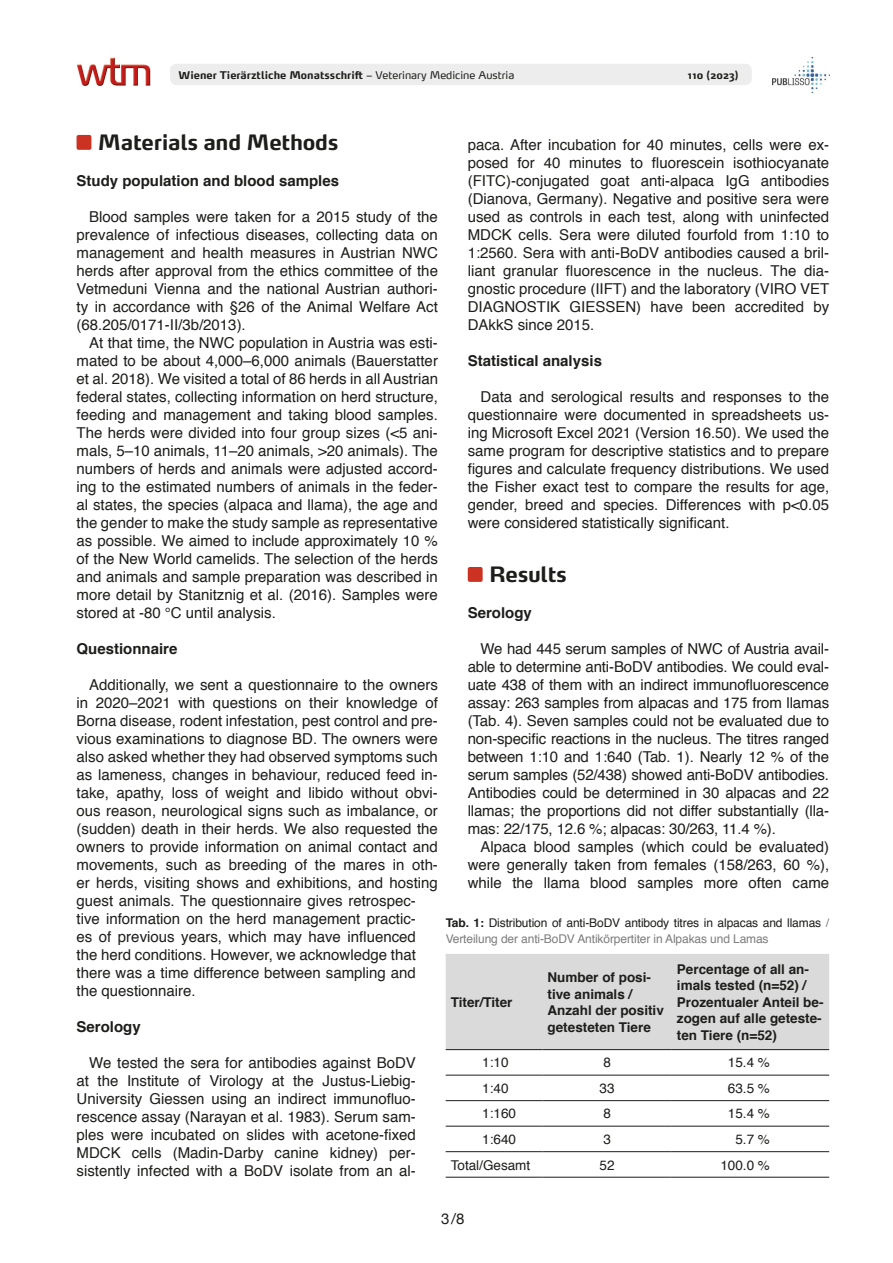
<style>
.page{position:relative;width:893px;height:1263px;background:#fff}
.page>*{position:absolute;margin:0;border:0;box-sizing:border-box;transform-origin:0 0}
.Head{font:700 21px "Max OT";letter-spacing:-.015em;color:#1d1d1b}
.Text_Englisch{font:15px/18px "Helvetica";color:#1d1d1b;text-align:justify}
.Subhead{font:700 15px "Helvetica";color:#1d1d1b}
.t1{font:15px "Helvetica Neue";color:#1d1d1b}
.Tabelle{font:700 13.5px/16.5px "Helvetica";color:#1d1d1b}
.Tabelle-2{font:13.5px "Helvetica";color:#1d1d1b}
.Tab____Abb{font:12px/16.5px "Helvetica";letter-spacing:-.01em;color:#1d1d1b}
.t2{font:700 10.5px "Max OT";color:#1d1d1b}
.s1{font-weight:400}
.s2{font-weight:700}
.s3{color:#7c7c7c}
</style>
<div class="page">
<div style="left:170px;top:64px;width:582px;height:21px;background:#ededed;border-radius:6px"></div>
<img style="left:77px;top:57px;width:74px;height:29px">
<img style="left:772px;top:58px;width:57px;height:35px">
<div style="left:446px;top:954px;width:383px;height:95px;background:#dadada"></div>
<hr style="left:446px;top:1049px;width:96px;height:1px;background:#1d1d1b">
<hr style="left:542px;top:1049px;width:130px;height:1px;background:#1d1d1b">
<hr style="left:672px;top:1049px;width:157px;height:1px;background:#1d1d1b">
<hr style="left:446px;top:1075px;width:96px;height:1px;background:#1d1d1b">
<hr style="left:542px;top:1075px;width:130px;height:1px;background:#1d1d1b">
<hr style="left:672px;top:1075px;width:157px;height:1px;background:#1d1d1b">
<hr style="left:446px;top:1100px;width:96px;height:1px;background:#1d1d1b">
<hr style="left:542px;top:1100px;width:130px;height:1px;background:#1d1d1b">
<hr style="left:672px;top:1100px;width:157px;height:1px;background:#1d1d1b">
<hr style="left:446px;top:1126px;width:96px;height:1px;background:#1d1d1b">
<hr style="left:542px;top:1126px;width:130px;height:1px;background:#1d1d1b">
<hr style="left:672px;top:1126px;width:157px;height:1px;background:#1d1d1b">
<hr style="left:446px;top:1151px;width:96px;height:1px;background:#1d1d1b">
<hr style="left:542px;top:1151px;width:130px;height:1px;background:#1d1d1b">
<hr style="left:672px;top:1151px;width:157px;height:1px;background:#1d1d1b">
<hr style="left:446px;top:1177px;width:96px;height:1px;background:#1d1d1b">
<hr style="left:542px;top:1177px;width:130px;height:1px;background:#1d1d1b">
<hr style="left:672px;top:1177px;width:157px;height:1px;background:#1d1d1b">
<div style="left:468px;top:567px;width:15px;height:15px;background:#cb3222;border-radius:2px"></div>
<div style="left:77px;top:135px;width:14px;height:15px;background:#cb3222;border-radius:2px"></div>
<p class="t2" style="left:179px;top:68px;width:337px">Wiener Tierärztliche Monatsschrift <span class="s1">– Veterinary Medicine Austria</span></p>
<p class="t2" style="left:688px;top:68px;width:52px">110 (2023)</p>
<p class="Head" style="left:98px;top:128px;width:242px">Materials and Methods</p>
<p class="Subhead" style="left:77px;top:168px;width:264px">Study population and blood samples</p>
<p class="Text_Englisch" style="left:77px;top:208px;width:363px;text-indent:13px">Blood samples were taken for a 2015 study of the prevalence of infectious diseases, collecting data on management and health measures in Austrian NWC herds after approval from the ethics committee of the Vetmeduni Vienna and the national Austrian authori&shy;ty in accordance with §26 of the Animal Welfare Act (68.205/0171-II/3b/2013).</p>
<p class="Text_Englisch" style="left:77px;top:334px;width:363px;text-indent:13px">At that time, the NWC population in Austria was esti&shy;mated to be about 4,000–6,000 animals (Bauerstatter et al. 2018). We visited a total of 86 herds in all Austrian federal states, collecting information on herd structure, feeding and management and taking blood samples.<br>The herds were divided into four group sizes (&lt;5 ani&shy;mals, 5–10 animals, 11–20 animals, &gt;20 animals). The numbers of herds and animals were adjusted accord&shy;ing to the estimated numbers of animals in the feder&shy;al states, the species (alpaca and llama), the age and the gender to make the study sample as representative as possible. We aimed to include approximately 10 % of the New World camelids. The selection of the herds and animals and sample preparation was described in more detail by Stanitznig et al. (2016). Samples were stored at -80 °C until analysis.</p>
<p class="Subhead" style="left:77px;top:636px;width:102px">Questionnaire</p>
<p class="Text_Englisch" style="left:77px;top:676px;width:363px;text-align:left;text-indent:13px">Additionally, we sent a questionnaire to the owners in 2020–2021 with questions on their knowledge of Borna disease, rodent infestation, pest control and pre&shy;vious examinations to diagnose BD. The owners were also asked whether they had observed symptoms such as lameness, changes in behaviour, reduced feed in&shy;take, apathy, loss of weight and libido without obvi&shy;ous reason, neurological signs such as imbalance, or (sudden) death in their herds. We also requested the owners to provide information on animal contact and movements, such as breeding of the mares in oth&shy;er herds, visiting shows and exhibitions, and hosting guest animals. The questionnaire gives retrospec&shy;tive information on the herd management practic-<br>es of previous years, which may have influenced the herd conditions. However, we acknowledge that there was a time difference between sampling and the questionnaire.</p>
<p class="Subhead" style="left:77px;top:1014px;width:66px">Serology</p>
<p class="Text_Englisch" style="left:77px;top:1054px;width:341px;text-indent:13px">We tested the sera for antibodies against BoDV at the Institute of Virology at the Justus-Liebig-University Giessen using an indirect immunofluo&shy;rescence assay (Narayan et al. 1983). Serum sam&shy;ples were incubated on slides with acetone-fixed MDCK cells (Madin-Darby canine kidney) per&shy;sistently infected with a BoDV isolate from an al-</p>
<p class="Text_Englisch" style="left:468px;top:136px;width:363px">paca. After incubation for 40 minutes, cells were ex&shy;posed for 40 minutes to fluorescein isothiocyanate (FITC)-conjugated goat anti-alpaca IgG antibodies (Dianova, Germany). Negative and positive sera were used as controls in each test, along with uninfected MDCK cells. Sera were diluted fourfold from 1:10 to 1:2560. Sera with anti-BoDV antibodies caused a bril&shy;liant granular fluorescence in the nucleus. The dia&shy;gnostic procedure (IIFT) and the laboratory (VIRO VET DIAGNOSTIK GIESSEN) have been accredited by DAkkS since 2015.</p>
<p class="Subhead" style="left:468px;top:348px;width:136px">Statistical analysis</p>
<p class="Text_Englisch" style="left:468px;top:388px;width:363px;text-indent:13px">Data and serological results and responses to the questionnaire were documented in spreadsheets us&shy;ing Microsoft Excel 2021 (Version 16.50). We used the same program for descriptive statistics and to prepare figures and calculate frequency distributions. We used the Fisher exact test to compare the results for age, gender, breed and species. Differences with p&lt;0.05 were considered statistically significant.</p>
<p class="Head" style="left:489px;top:560px;width:79px">Results</p>
<p class="Subhead" style="left:468px;top:600px;width:66px">Serology</p>
<p class="Text_Englisch" style="left:468px;top:640px;width:363px;text-indent:13px">We had 445 serum samples of NWC of Austria avail&shy;able to determine anti-BoDV antibodies. We could eval&shy;uate 438 of them with an indirect immunofluorescence assay: 263 samples from alpacas and 175 from llamas (Tab. 4). Seven samples could not be evaluated due to non-specific reactions in the nucleus. The titres ranged between 1:10 and 1:640 (Tab. 1). Nearly 12 % of the serum samples (52/438) showed anti-BoDV antibodies.<br>Antibodies could be determined in 30 alpacas and 22 llamas; the proportions did not differ substantially (lla&shy;mas: 22/175, 12.6 %; alpacas: 30/263, 11.4 %).</p>
<p class="Text_Englisch" style="left:468px;top:838px;width:363px;text-indent:13px">Alpaca blood samples (which could be evaluated) were generally taken from females (158/263, 60 %), while the llama blood samples more often came</p>
<p class="Tab____Abb" style="left:446px;top:915px;width:385px"><span class="s2">Tab. 1:</span> Distribution of anti-BoDV antibody titres in alpacas and llamas <span class="s3">/<br>Verteilung der anti-BoDV Antikörpertiter in Alpakas und Lamas</span></p>
<p class="Tabelle" style="left:451px;top:994px;width:63px">Titer/Titer</p>
<p class="Tabelle" style="left:548px;top:969px;width:118px">Number of posi&shy;tive animals /<br>Anzahl der positiv getesteten Tiere</p>
<p class="Tabelle" style="left:677px;top:961px;width:148px">Percentage of all an&shy;imals tested (n=52) /<br>Prozentualer Anteil be&shy;zogen auf alle geteste&shy;ten Tiere (n=52)</p>
<p class="Tabelle-2" style="left:482px;top:1052px;width:28px">1:10</p>
<p class="Tabelle-2" style="left:603px;top:1052px;width:9px">8</p>
<p class="Tabelle-2" style="left:728px;top:1052px;width:44px">15.4 %</p>
<p class="Tabelle-2" style="left:482px;top:1078px;width:28px">1:40</p>
<p class="Tabelle-2" style="left:600px;top:1078px;width:17px">33</p>
<p class="Tabelle-2" style="left:728px;top:1078px;width:44px">63.5 %</p>
<p class="Tabelle-2" style="left:482px;top:1103px;width:35px">1:160</p>
<p class="Tabelle-2" style="left:603px;top:1103px;width:9px">8</p>
<p class="Tabelle-2" style="left:728px;top:1103px;width:44px">15.4 %</p>
<p class="Tabelle-2" style="left:482px;top:1129px;width:35px">1:640</p>
<p class="Tabelle-2" style="left:603px;top:1129px;width:9px">3</p>
<p class="Tabelle-2" style="left:735px;top:1129px;width:36px">5.7 %</p>
<p class="Tabelle-2" style="left:451px;top:1154px;width:81px">Total/Gesamt</p>
<p class="Tabelle-2" style="left:600px;top:1154px;width:17px">52</p>
<p class="Tabelle-2" style="left:720px;top:1154px;width:51px">100.0 %</p>
<p class="t1" style="left:441px;top:1207px;width:25px">3/8</p>
</div>
